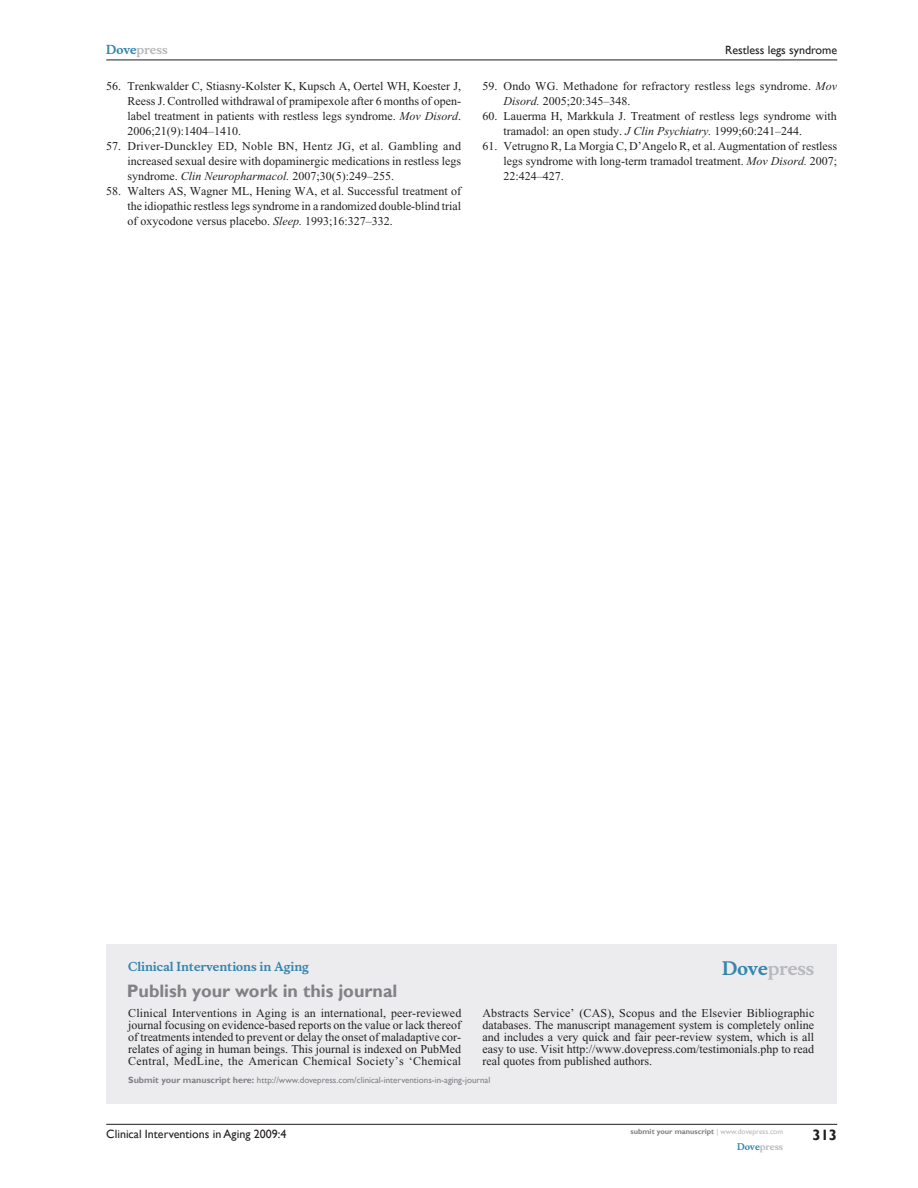
<style>
.page{position:relative;width:918px;height:1188px;background:#fff}
.page>*{position:absolute;margin:0;border:0;box-sizing:border-box;transform-origin:0 0}
.t1{font:700 18px "Gill Sans";color:#808285}
.t2{font:700 18px "Musee";color:#b8b9bc}
.t3{font:700 15px "Gill Sans";color:#231f20}
.t4{font:12px/15px "Times New Roman";color:#231f20;text-align:justify}
.t5{font:12px "Gill Sans";color:#231f20}
.t6{font:700 12px "Musee";color:#3485ae}
.t7{font:700 12px "Musee";color:#b8b9bc}
.t8{font:9px "Gill Sans";color:#808285}
.t9{font:700 9px "Musee";color:#b8b9bc}
.t10{font:700 7.5px "Gill Sans";color:#808285}
.s1{color:#3485ae}
.s2{font-style:italic}
.s3{font-weight:700}
.s4{font-weight:400;color:#b8b9bc}
</style>
<div class="page">
<div style="left:106px;top:944px;width:731px;height:159px;background:#ececee"></div>
<hr style="left:106px;top:1124px;width:731px;height:1px;background:#231f20">
<hr style="left:106px;top:60px;width:731px;height:1px;background:#231f20">
<p class="t7" style="left:106px;top:43px;width:63px"><span class="s1">Dove</span>press</p>
<p class="t5" style="left:725px;top:43px;width:114px">Restless legs syndrome</p>
<p class="t4" style="left:128px;top:79px;width:335px;text-indent:-21px">56. Trenkwalder C, Stiasny-Kolster K, Kupsch A, Oertel WH, Koester J, Reess J. Controlled withdrawal of pramipexole after 6 months of open&shy;label treatment in patients with restless legs syndrome. <span class="s2">Mov Disord</span>.<br>2006;21(9):1404–1410.</p>
<p class="t4" style="left:128px;top:139px;width:335px;text-indent:-21px">57. Driver-Dunckley ED, Noble BN, Hentz JG, et al. Gambling and increased sexual desire with dopaminergic medications in restless legs syndrome. <span class="s2">Clin Neuropharmacol.</span> 2007;30(5):249–255.</p>
<p class="t4" style="left:128px;top:184px;width:335px;text-indent:-21px">58. Walters AS, Wagner ML, Hening WA, et al. Successful treatment of the idiopathic restless legs syndrome in a randomized double-blind trial of oxycodone versus placebo. <span class="s2">Sleep.</span> 1993;16:327–332.</p>
<p class="t4" style="left:504px;top:79px;width:335px;text-indent:-21px">59. Ondo WG. Methadone for refractory restless legs syndrome. <span class="s2">Mov<br>Disord.</span> 2005;20:345–348.</p>
<p class="t4" style="left:504px;top:109px;width:335px;text-indent:-21px">60. Lauerma H, Markkula J. Treatment of restless legs syndrome with tramadol: an open study. <span class="s2">J Clin Psychiatry.</span> 1999;60:241–244.</p>
<p class="t4" style="left:504px;top:139px;width:335px;text-indent:-21px">61. Vetrugno R, La Morgia C, D’Angelo R, et al. Augmentation of restless legs syndrome with long-term tramadol treatment. <span class="s2">Mov Disord.</span> 2007; 22:424–427.</p>
<p class="t6" style="left:128px;top:959px;width:182px">Clinical Interventions in Aging</p>
<h1 class="t1" style="left:127px;top:980px;width:272px">Publish your work in this journal</h1>
<h1 class="t2" style="left:722px;top:958px;width:94px"><span class="s1">Dove</span>press</h1>
<p class="t4" style="left:128px;top:1007px;width:335px;line-height:12px">Clinical Interventions in Aging is an international, peer-reviewed journal focusing on evidence-based reports on the value or lack thereof of treatments intended to prevent or delay the onset of maladaptive cor&shy;relates of aging in human beings. This journal is indexed on PubMed Central, MedLine, the American Chemical Society’s ‘Chemical</p>
<p class="t4" style="left:482px;top:1007px;width:334px;line-height:12px">Abstracts Service’ (CAS), Scopus and the Elsevier Bibliographic databases. The manuscript management system is completely online and includes a very quick and fair peer-review system, which is all easy to use. Visit http://www.dovepress.com/testimonials.php to read real quotes from published authors.</p>
<p class="t8" style="left:128px;top:1075px;width:364px"><span class="s3">Submit your manuscript here:</span> http://www.dovepress.com/clinical-interventions-in-aging-journal</p>
<p class="t5" style="left:106px;top:1127px;width:182px">Clinical Interventions in Aging 2009:4</p>
<p class="t10" style="left:631px;top:1127px;width:154px">submit your manuscript <span class="s4">| www.dovepress.com</span></p>
<p class="t9" style="left:737px;top:1141px;width:48px"><span class="s1">Dove</span>press</p>
<p class="t3" style="left:812px;top:1126px;width:26px">313</p>
</div>
